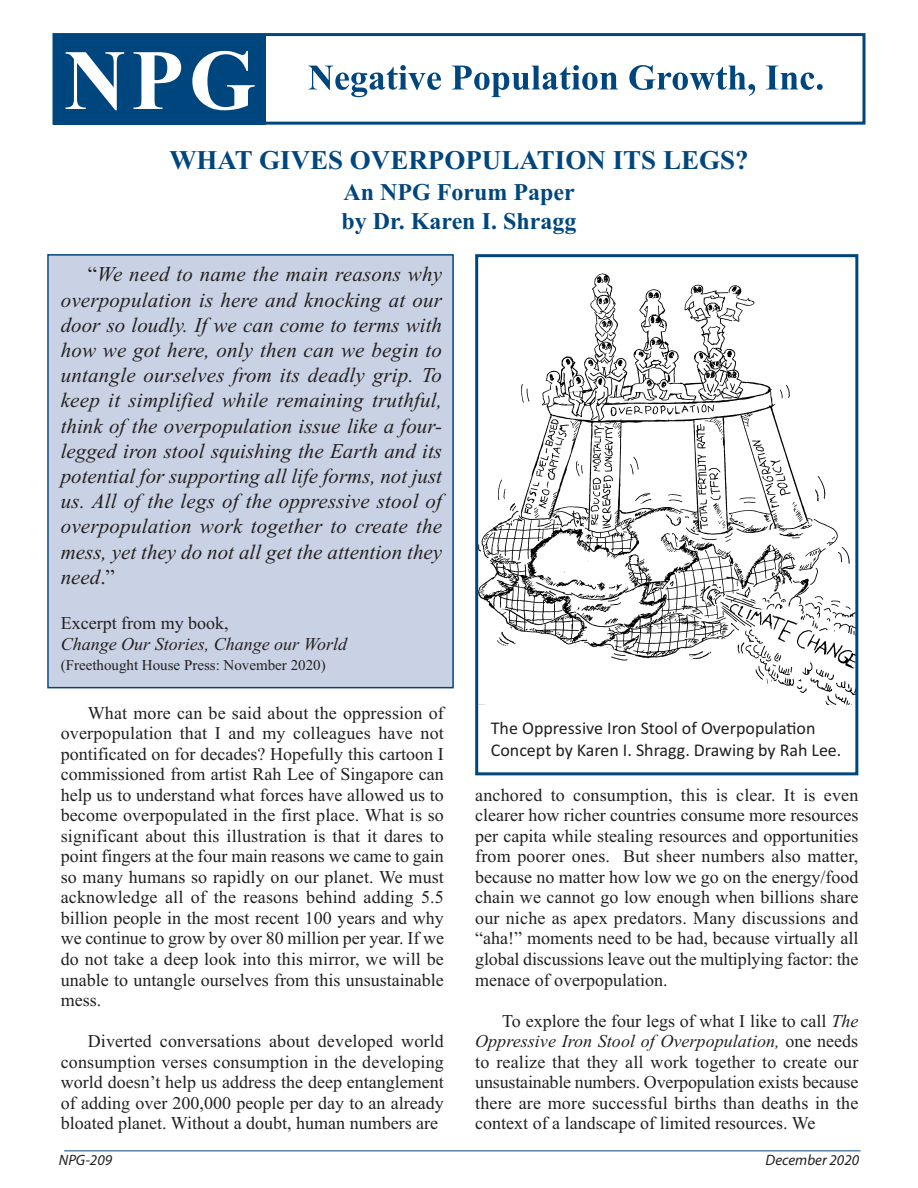
<style>
.page{position:relative;width:918px;height:1188px;background:#fff}
.page>*{position:absolute;margin:0;border:0;box-sizing:border-box;transform-origin:0 0}
.t1{font:700 27px "Times New Roman";color:#00467e}
.t2{font:700 24px/28.5px "Times New Roman";color:#00467e}
.t3{font:italic 21px/25.2px "Times New Roman";color:#231f20;text-align:justify}
.t4{font:18px/20.5px "Times New Roman";color:#231f20;text-align:justify}
.t5{font:18px/21.6px "Calibri";color:#231f20}
.t6{font:italic 18px "Times New Roman";color:#231f20}
.t7{font:15px "Times New Roman";color:#231f20}
.t8{font:italic 15px "Myriad Pro";color:#231f20}
.s1{font-style:normal}
.s2{font-style:italic}
</style>
<div class="page">
<div style="left:52px;top:33px;width:814px;height:92px;border:3px solid #00467e"></div>
<div style="left:53px;top:34px;width:213px;height:90px;background:#00467e"></div>
<svg style="left:66px;top:52px;width:58px;height:58px"></svg>
<svg style="left:134px;top:52px;width:47px;height:57px"></svg>
<svg style="left:192px;top:51px;width:63px;height:59px"></svg>
<svg style="left:308px;top:65px;width:133px;height:32px"></svg>
<svg style="left:452px;top:65px;width:166px;height:32px"></svg>
<svg style="left:629px;top:65px;width:126px;height:31px"></svg>
<svg style="left:766px;top:66px;width:57px;height:24px"></svg>
<img style="left:479px;top:273px;width:375px;height:431px">
<div style="left:475px;top:254px;width:383px;height:521px;border:3px solid #00467e"></div>
<div style="left:49px;top:256px;width:403px;height:431px;background:#c9d2e4"></div>
<div style="left:47px;top:254px;width:407px;height:434px;border:2px solid #00467e"></div>
<hr style="left:64px;top:1150px;width:797px;height:1px;background:#00467e">
<h1 class="t1" style="left:169px;top:144px;width:581px">WHAT GIVES OVERPOPULATION ITS LEGS?</h1>
<h2 class="t2" style="left:342px;top:178px;width:236px">An NPG Forum Paper by Dr. Karen I. Shragg</h2>
<p class="t3" style="left:61px;top:264px;width:383px;text-indent:27px"><span class="s1">“</span>We need to name the main reasons why overpopulation is here and knocking at our door so loudly. If we can come to terms with how we got here, only then can we begin to untangle ourselves from its deadly grip. To keep it simplified while remaining truthful, think of the overpopulation issue like a four&shy;legged iron stool squishing the Earth and its potential for supporting all life forms, not just us. All of the legs of the oppressive stool of overpopulation work together to create the mess, yet they do not all get the attention they need<span class="s1">.”</span></p>
<p class="t4" style="left:61px;top:614px;width:169px">Excerpt from my book,</p>
<p class="t6" style="left:61px;top:638px;width:288px">Change Our Stories, Change our World</p>
<p class="t7" style="left:61px;top:659px;width:266px">(Freethought House Press: November 2020)</p>
<p class="t4" style="left:61px;top:704px;width:385px;text-indent:27px">What more can be said about the oppression of overpopulation that I and my colleagues have not pontificated on for decades? Hopefully this cartoon I commissioned from artist Rah Lee of Singapore can help us to understand what forces have allowed us to become overpopulated in the first place. What is so significant about this illustration is that it dares to point fingers at the four main reasons we came to gain so many humans so rapidly on our planet. We must acknowledge all of the reasons behind adding 5.5 billion people in the most recent 100 years and why we continue to grow by over 80 million per year. If we do not take a deep look into this mirror, we will be unable to untangle ourselves from this unsustainable mess.</p>
<p class="t4" style="left:61px;top:1033px;width:385px;text-indent:27px">Diverted conversations about developed world consumption verses consumption in the developing world doesn’t help us address the deep entanglement of adding over 200,000 people per day to an already bloated planet. Without a doubt, human numbers are</p>
<p class="t5" style="left:491px;top:717px;width:352px">The Oppressive Iron Stool of Overpopulation<br>Concept by Karen I. Shragg. Drawing by Rah Lee.</p>
<p class="t4" style="left:475px;top:786px;width:385px">anchored to consumption, this is clear. It is even clearer how richer countries consume more resources per capita while stealing resources and opportunities from poorer ones. But sheer numbers also matter, because no matter how low we go on the energy/food chain we cannot go low enough when billions share our niche as apex predators. Many discussions and “aha!” moments need to be had, because virtually all global discussions leave out the multiplying factor: the menace of overpopulation.</p>
<p class="t4" style="left:475px;top:1012px;width:385px;text-indent:27px">To explore the four legs of what I like to call <span class="s2">The Oppressive Iron Stool of Overpopulation,</span> one needs to realize that they all work together to create our unsustainable numbers. Overpopulation exists because there are more successful births than deaths in the context of a landscape of limited resources. We</p>
<p class="t8" style="left:59px;top:1151px;width:55px">NPG-209</p>
<p class="t8" style="left:766px;top:1151px;width:95px">December 2020</p>
</div>
